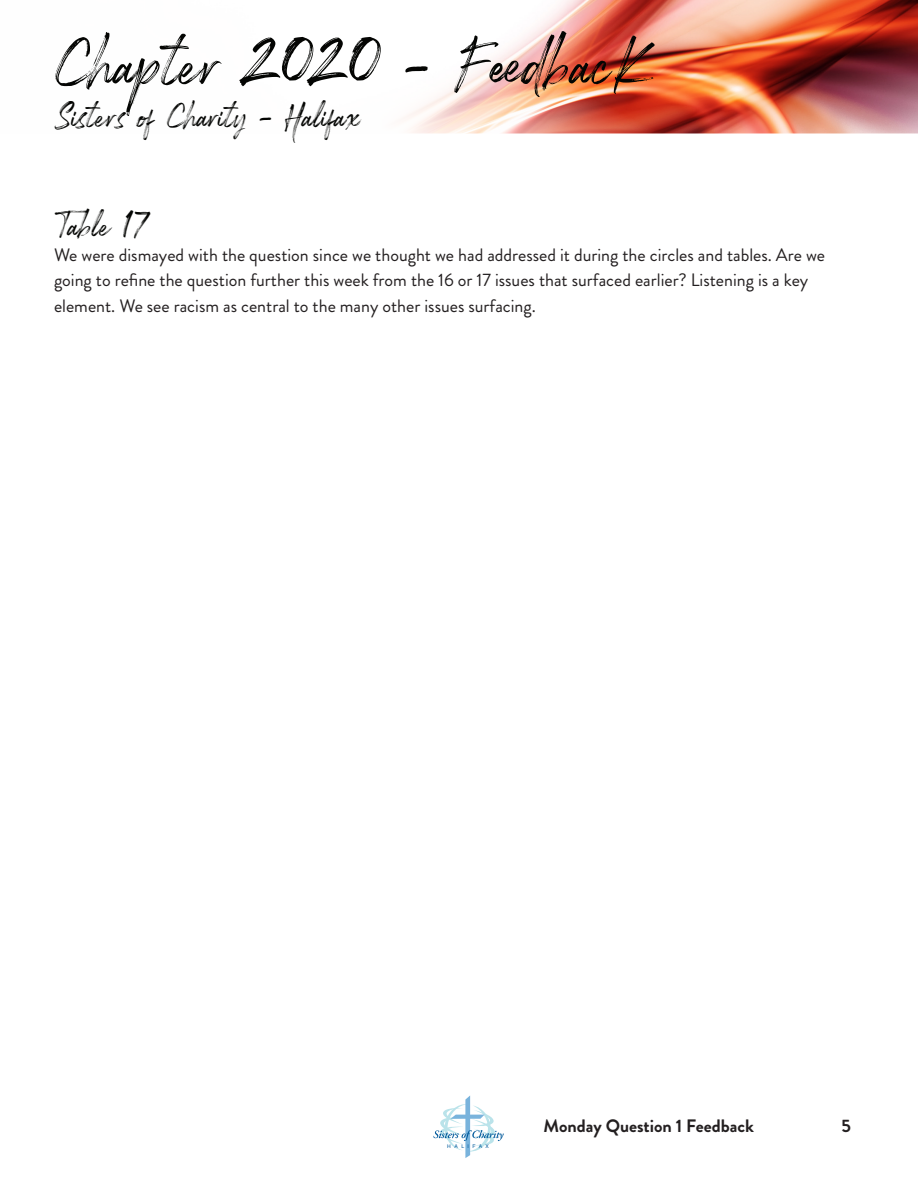
<style>
.page{position:relative;width:918px;height:1188px;background:#fff}
.page>*{position:absolute;margin:0;border:0;box-sizing:border-box;transform-origin:0 0}
.t1{font:70.5px "Rockness";color:#040503}
.Headings{font:36px "Rockness";color:#040503}
.Body{font:18px/25.5px "Brandon Grotesque";color:#231f20}
.t2{font:700 18px "Brandon Grotesque";color:#231f20}
.t3{font:5.1px "Helvetica";letter-spacing:.71em;color:#00599b}
</style>
<div class="page">
<svg style="left:434px;top:1095px;width:70px;height:63px"></svg>
<img style="left:404px;top:0;width:514px;height:134px">
<p class="t1" style="left:54px;top:17px;width:600px">Chapter 2020 - FeedbacK</p>
<p class="Headings" style="left:54px;top:93px;width:308px">Sisters of Charity - Halifax</p>
<p class="Headings" style="left:54px;top:202px;width:95px">Table 17</p>
<p class="Body" style="left:54px;top:242px;width:773px">We were dismayed with the question since we thought we had addressed it during the circles and tables. Are we going to refine the question further this week from the 16 or 17 issues that surfaced earlier? Listening is a key element. We see racism as central to the many other issues surfacing.</p>
<p class="t3" style="left:447px;top:1142px;width:44px">HALIFAX</p>
<p class="t2" style="left:544px;top:1113px;width:212px">Monday Question 1 Feedback</p>
<p class="t2" style="left:841px;top:1113px;width:11px">5</p>
</div>
